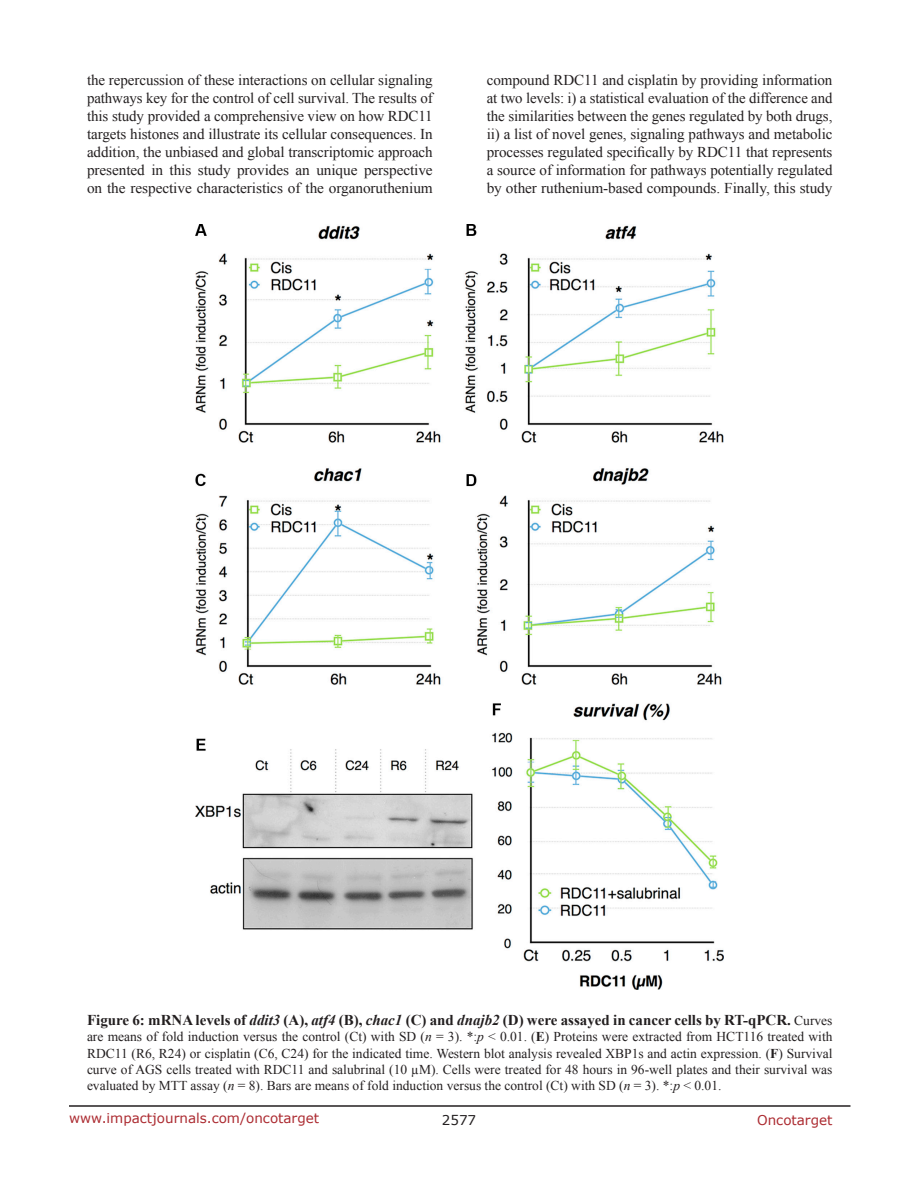
<style>
.page{position:relative;width:918px;height:1188px;background:#fff}
.page>*{position:absolute;margin:0;border:0;box-sizing:border-box;transform-origin:0 0}
.BodyText{font:15px/18px "Times New Roman";letter-spacing:-.005em;color:#231f20;text-align:justify}
.FigureText{font:700 15px "Times New Roman";color:#231f20}
.FigureText-2{font:13.5px/16.2px "Times New Roman";color:#231f20;text-align:justify}
.t1{font:13.5px "Verdana";color:#ac2b31}
.t2{font:13.5px "Verdana";color:#231f20}
.s1{font-style:italic}
.s2{font-weight:400;font-size:13.5px}
.s3{font-weight:700}
</style>
<div class="page">
<hr style="left:69px;top:1105px;width:781px;height:2px;background:#231f20">
<img style="left:196px;top:225px;width:528px;height:765px">
<p class="BodyText" style="left:87px;top:71px;width:347px">the repercussion of these interactions on cellular signaling pathways key for the control of cell survival. The results of this study provided a comprehensive view on how RDC11 targets histones and illustrate its cellular consequences. In addition, the unbiased and global transcriptomic approach presented in this study provides an unique perspective on the respective characteristics of the organoruthenium</p>
<p class="BodyText" style="left:487px;top:71px;width:347px">compound RDC11 and cisplatin by providing information at two levels: i) a statistical evaluation of the difference and the similarities between the genes regulated by both drugs, ii) a list of novel genes, signaling pathways and metabolic processes regulated specifically by RDC11 that represents a source of information for pathways potentially regulated by other ruthenium-based compounds. Finally, this study</p>
<p class="FigureText" style="left:87px;top:1010px;width:747px">Figure 6: mRNA levels of <span class="s1">ddit3</span> (A), <span class="s1">atf4</span> (B), <span class="s1">chac1</span> (C) and <span class="s1">dnajb2</span> (D) were assayed in cancer cells by RT-qPCR. <span class="s2">Curves</span></p>
<p class="FigureText-2" style="left:87px;top:1029px;width:747px">are means of fold induction versus the control (Ct) with SD (<span class="s1">n</span> = 3). *:<span class="s1">p</span> &lt; 0.01. (<span class="s3">E</span>) Proteins were extracted from HCT116 treated with RDC11 (R6, R24) or cisplatin (C6, C24) for the indicated time. Western blot analysis revealed XBP1s and actin expression. (<span class="s3">F</span>) Survival curve of AGS cells treated with RDC11 and salubrinal (10 µM). Cells were treated for 48 hours in 96-well plates and their survival was evaluated by MTT assay (<span class="s1">n</span> = 8). Bars are means of fold induction versus the control (Ct) with SD (<span class="s1">n</span> = 3). *:<span class="s1">p</span> &lt; 0.01.</p>
<p class="t1" style="left:69px;top:1109px;width:252px">www.impactjournals.com/oncotarget</p>
<p class="t2" style="left:442px;top:1111px;width:36px">2577</p>
<p class="t1" style="left:757px;top:1111px;width:77px">Oncotarget</p>
</div>
